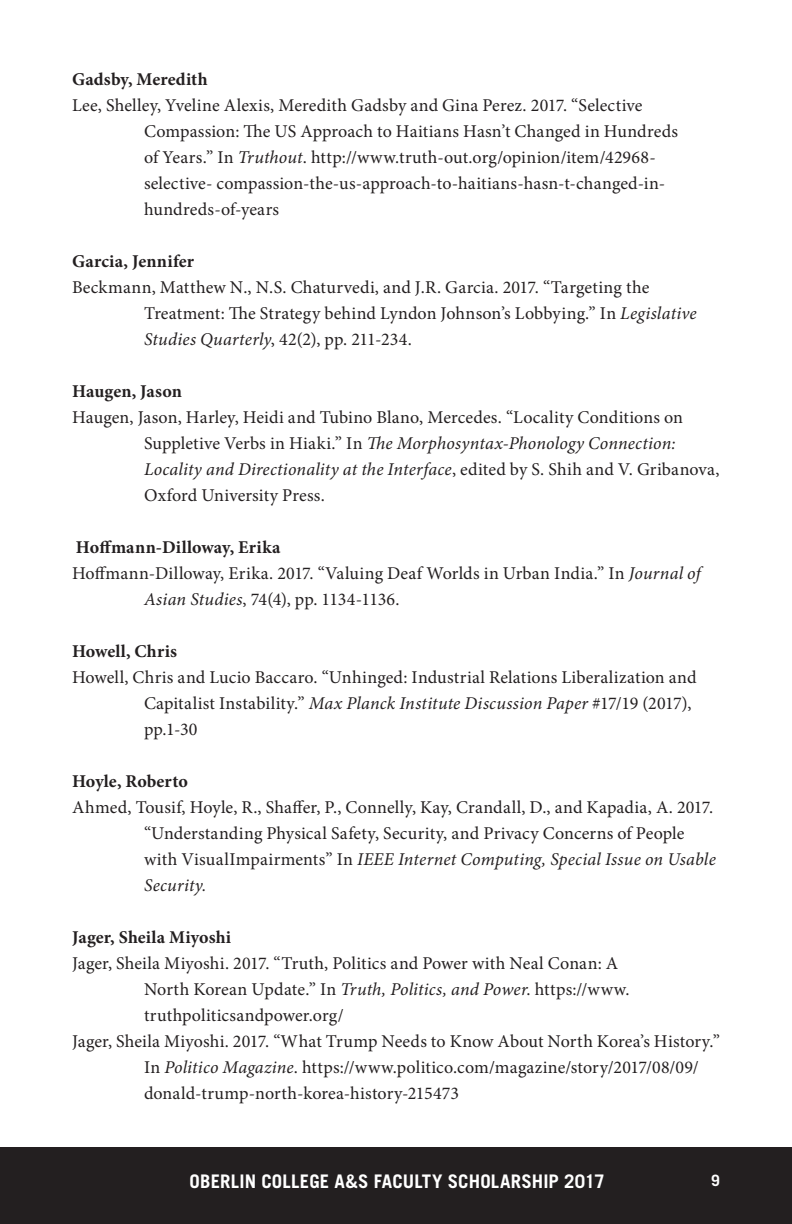
<style>
.page{position:relative;width:792px;height:1224px;background:#fff}
.page>*{position:absolute;margin:0;border:0;box-sizing:border-box;transform-origin:0 0}
.t1{font:700 18.8px "Trade Gothic LT Std";letter-spacing:.01em;color:#fff}
.indent{font:18px/26px "Minion Pro";letter-spacing:.01em;color:#231f20}
.indent-2{font:700 18px "Minion Pro";letter-spacing:.005em;color:#231f20}
.t2{font:700 15.6px "Trade Gothic LT Std";color:#fff}
.s1{font-style:italic}
</style>
<div class="page">
<div style="left:0;top:1147px;width:792px;height:77px;background:#231f20"></div>
<p class="indent-2" style="left:72px;top:67px;width:137px">Gadsby, Meredith</p>
<p class="indent" style="left:144px;top:92px;width:536px;text-indent:-72px">Lee, Shelley, Yveline Alexis, Meredith Gadsby and Gina Perez. 2017. “Selective Compassion: The US Approach to Haitians Hasn’t Changed in Hundreds of Years.” In <span class="s1">Truthout</span>. http://www.truth-out.org/opinion/item/42968- selective- compassion-the-us-approach-to-haitians-hasn-t-changed-in&shy;hundreds-of-years</p>
<p class="indent-2" style="left:72px;top:249px;width:124px">Garcia, Jennifer</p>
<p class="indent" style="left:144px;top:274px;width:554px;text-indent:-72px">Beckmann, Matthew N., N.S. Chaturvedi, and J.R. Garcia. 2017. “Targeting the<br>Treatment: The Strategy behind Lyndon Johnson’s Lobbying.” In <span class="s1">Legislative<br>Studies Quarterly</span>, 42(2), pp. 211-234.</p>
<p class="indent-2" style="left:72px;top:379px;width:111px">Haugen, Jason</p>
<p class="indent" style="left:144px;top:404px;width:577px;text-indent:-72px">Haugen, Jason, Harley, Heidi and Tubino Blano, Mercedes. “Locality Conditions on Suppletive Verbs in Hiaki.” In <span class="s1">The Morphosyntax-Phonology Connection:<br>Locality and Directionality at the Interface</span>, edited by S. Shih and V. Gribanova, Oxford University Press.</p>
<p class="indent-2" style="left:76px;top:535px;width:206px">Hoffmann-Dilloway, Erika</p>
<p class="indent" style="left:144px;top:560px;width:558px;text-indent:-72px">Hoffmann-Dilloway, Erika. 2017. “Valuing Deaf Worlds in Urban India.” In <span class="s1">Journal of<br>Asian Studies</span>, 74(4), pp. 1134-1136.</p>
<p class="indent-2" style="left:72px;top:639px;width:107px">Howell, Chris</p>
<p class="indent" style="left:144px;top:664px;width:554px;text-indent:-72px">Howell, Chris and Lucio Baccaro. “Unhinged: Industrial Relations Liberalization and<br>Capitalist Instability.” <span class="s1">Max Planck Institute Discussion Paper</span> #17/19 (2017), pp.1-30</p>
<p class="indent-2" style="left:72px;top:769px;width:117px">Hoyle, Roberto</p>
<p class="indent" style="left:144px;top:794px;width:573px;text-indent:-72px">Ahmed, Tousif, Hoyle, R., Shaffer, P., Connelly, Kay, Crandall, D., and Kapadia, A. 2017. “Understanding Physical Safety, Security, and Privacy Concerns of People with VisualImpairments” In <span class="s1">IEEE Internet Computing, Special Issue on Usable Security.</span></p>
<p class="indent-2" style="left:72px;top:925px;width:161px">Jager, Sheila Miyoshi</p>
<p class="indent" style="left:144px;top:950px;width:487px;text-indent:-72px">Jager, Sheila Miyoshi. 2017. “Truth, Politics and Power with Neal Conan: A<br>North Korean Update.” In <span class="s1">Truth, Politics, and Power</span>. https://www. truthpoliticsandpower.org/</p>
<p class="indent" style="left:144px;top:1028px;width:578px;text-indent:-72px">Jager, Sheila Miyoshi. 2017. “What Trump Needs to Know About North Korea’s History.”<br>In <span class="s1">Politico Magazine</span>. https://www.politico.com/magazine/story/2017/08/09/ donald-trump-north-korea-history-215473</p>
<p class="t1" style="left:190px;top:1170px;width:417px">OBERLIN COLLEGE A&amp;S FACULTY SCHOLARSHIP 2017</p>
<p class="t2" style="left:711px;top:1171px;width:10px">9</p>
</div>
